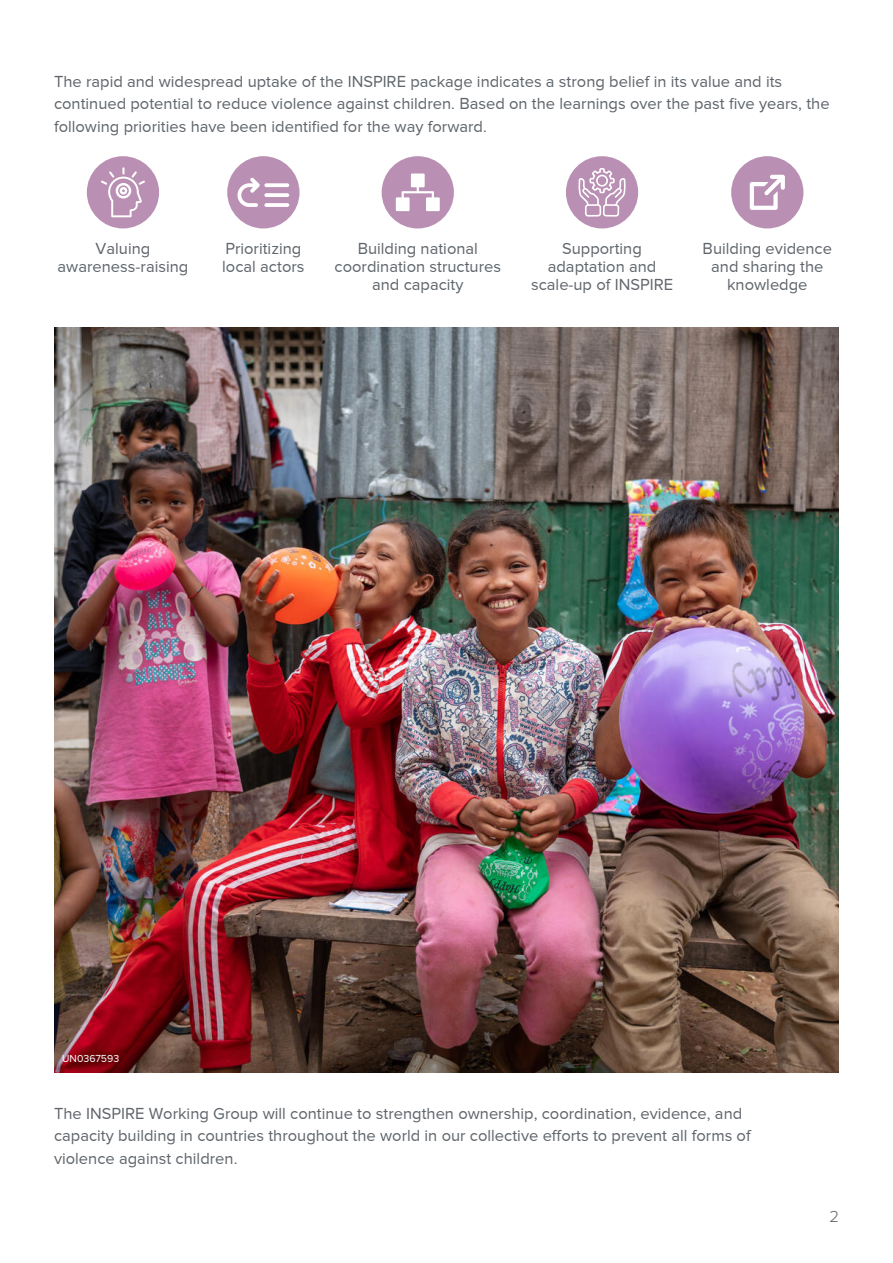
<style>
.page{position:relative;width:893px;height:1263px;background:#fff}
.page>*{position:absolute;margin:0;border:0;box-sizing:border-box;transform-origin:0 0}
.t1{font:16.5px/18px "Proxima Nova";color:#5f656b;text-align:center}
.t2{font:300 16.5px "Proxima Nova";color:#5f646a}
.t3{font:10.5px "Proxima Nova";color:#fff}
</style>
<div class="page">
<div style="left:87px;top:156px;width:72px;height:72px;background:#b990b3;border-radius:50%"></div>
<svg style="left:101px;top:167px;width:44px;height:50px"></svg>
<div style="left:227px;top:156px;width:72px;height:72px;background:#b990b3;border-radius:50%"></div>
<svg style="left:237px;top:178px;width:23px;height:29px"></svg>
<svg style="left:264px;top:183px;width:25px;height:4px"></svg>
<svg style="left:264px;top:203px;width:25px;height:4px"></svg>
<svg style="left:264px;top:193px;width:25px;height:4px"></svg>
<div style="left:382px;top:156px;width:72px;height:72px;background:#b990b3;border-radius:50%"></div>
<svg style="left:396px;top:173px;width:44px;height:38px"></svg>
<div style="left:566px;top:156px;width:72px;height:72px;background:#b990b3;border-radius:50%"></div>
<svg style="left:578px;top:168px;width:48px;height:49px"></svg>
<div style="left:731px;top:156px;width:72px;height:72px;background:#b990b3;border-radius:50%"></div>
<svg style="left:750px;top:175px;width:35px;height:35px"></svg>
<img style="left:54px;top:327px;width:785px;height:746px">
<p class="t1" style="left:54px;top:70px;width:777px;line-height:22.5px;text-align:left">The rapid and widespread uptake of the INSPIRE package indicates a strong belief in its value and its continued potential to reduce violence against children. Based on the learnings over the past five years, the following priorities have been identified for the way forward.</p>
<p class="t1" style="left:222px;top:239px;width:84px;text-align:left">Prioritizing local actors</p>
<p class="t1" style="left:531px;top:239px;width:144px">Supporting adaptation and scale-up of INSPIRE</p>
<p class="t1" style="left:58px;top:239px;width:132px">Valuing awareness-raising</p>
<p class="t1" style="left:335px;top:239px;width:168px">Building national coordination structures and capacity</p>
<p class="t1" style="left:703px;top:239px;width:131px">Building evidence and sharing the knowledge</p>
<p class="t3" style="left:62px;top:1053px;width:58px">UN0367593</p>
<p class="t1" style="left:54px;top:1102px;width:698px;line-height:22.5px;text-align:left">The INSPIRE Working Group will continue to strengthen ownership, coordination, evidence, and capacity building in countries throughout the world in our collective efforts to prevent all forms of violence against children.</p>
<p class="t2" style="left:829px;top:1209px;width:11px">2</p>
</div>
